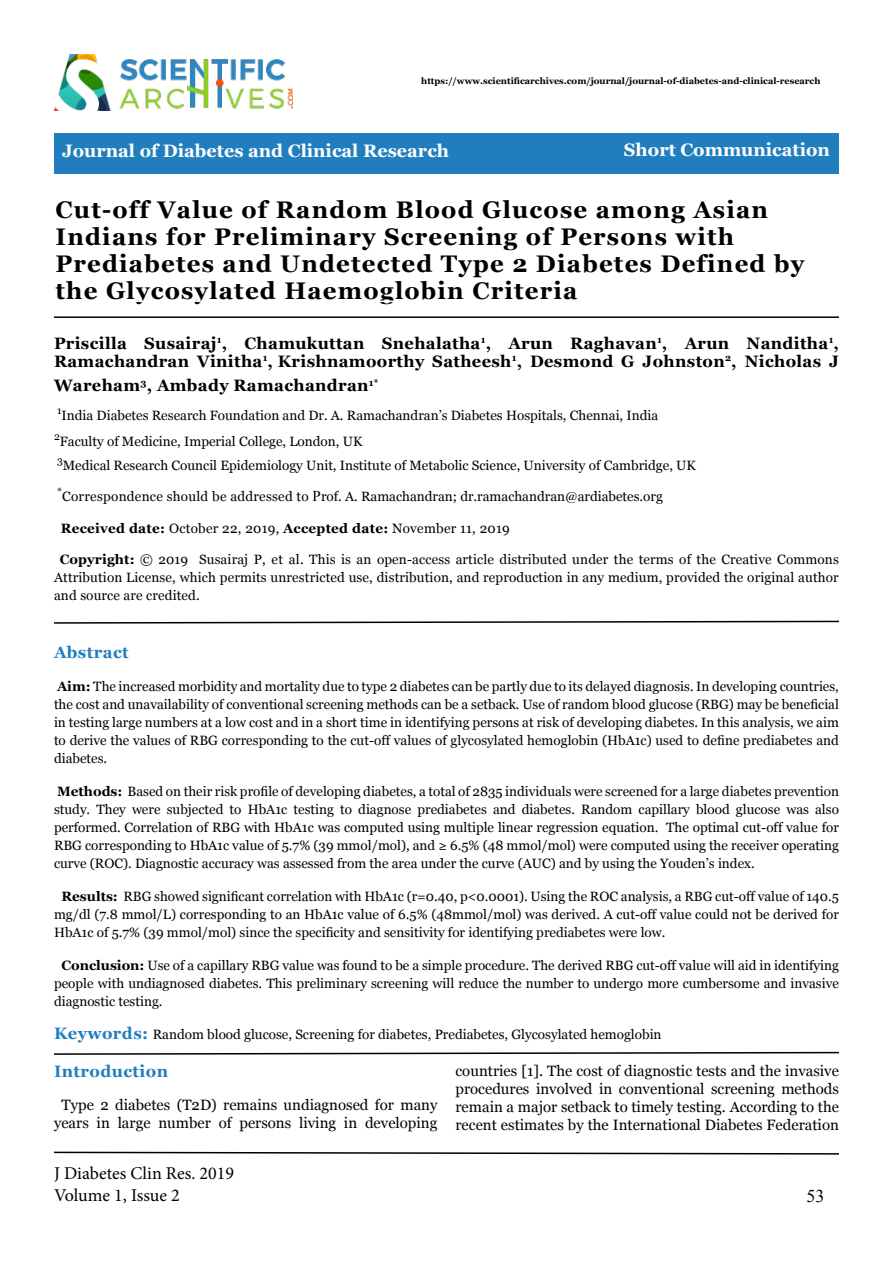
<style>
.page{position:relative;width:893px;height:1263px;background:#fff}
.page>*{position:absolute;margin:0;border:0;box-sizing:border-box;transform-origin:0 0}
.t1{font:700 24px/27px "Georgia";letter-spacing:.05em;color:#000}
.t2{font:700 18px "Georgia";color:#fff}
.t3{font:18px/21.6px "Minion Pro";color:#000}
.t4{font:18px "Times New Roman";color:#000}
.t5{font:700 16.5px/18px "Georgia";letter-spacing:.02em;color:#000}
.t6{font:700 16.5px "Georgia";letter-spacing:.025em;color:#207ebe}
.t7{font:15px/18px "Georgia";color:#010000;text-align:center}
.t8{font:13.5px/18px "Georgia";color:#000;text-align:justify}
.t9{font:13.5px "Georgia";letter-spacing:.02em;color:#000101}
.t10{font:700 9px "Georgia";color:#000}
.s1{color:#000101}
.s2{font-family:"Times New Roman";font-size:15px}
.s3{font-weight:700}
.s4{font-weight:700;font-size:16.5px;color:#207ebe}
</style>
<div class="page">
<div style="left:54px;top:134px;width:785px;height:40px;background:#217ebe"></div>
<img style="left:54px;top:54px;width:238px;height:56px">
<svg style="left:54px;top:1151px;width:785px;height:4px"></svg>
<hr style="left:54px;top:316px;width:785px;height:2px;background:#000101">
<svg style="left:54px;top:620px;width:785px;height:4px"></svg>
<svg style="left:54px;top:1051px;width:785px;height:4px"></svg>
<p class="t10" style="left:421px;top:75px;width:401px">https://www.scientificarchives.com/journal/journal-of-diabetes-and-clinical-research</p>
<h2 class="t2" style="left:62px;top:139px;width:388px">Journal of Diabetes and Clinical Research</h2>
<h2 class="t2" style="left:624px;top:139px;width:207px">Short Communication</h2>
<h1 class="t1" style="left:56px;top:196px;width:750px">Cut-off Value of Random Blood Glucose among Asian Indians for Preliminary Screening of Persons with Prediabetes and Undetected Type 2 Diabetes Defined by the Glycosylated Haemoglobin Criteria</h1>
<p class="t5" style="left:54px;top:334px;width:786px">Priscilla Susairaj<sup>1</sup>, Chamukuttan Snehalatha<sup>1</sup>, Arun Raghavan<sup>1</sup>, Arun Nanditha<sup>1</sup>,<br>Ramachandran Vinitha<sup>1</sup>, Krishnamoorthy Satheesh<sup>1</sup>, Desmond G Johnston<sup>2</sup>, Nicholas J</p>
<p class="t5" style="left:54px;top:377px;width:326px">Wareham<sup>3</sup>, Ambady Ramachandran<sup>1*</sup></p>
<p class="t8" style="left:54px;top:403px;width:606px;line-height:25.5px"><sup>1</sup>India Diabetes Research Foundation and Dr. A. Ramachandran’s Diabetes Hospitals, Chennai, India<br><sup>2</sup>Faculty of Medicine, Imperial College, London, UK</p>
<p class="t8" style="left:57px;top:456px;width:640px"><sup>3</sup>Medical Research Council Epidemiology Unit, Institute of Metabolic Science, University of Cambridge, UK</p>
<p class="t8" style="left:57px;top:488px;width:607px"><sup>*</sup><span class="s1">Correspondence should be addressed to</span> <span class="s2">P</span>rof. A. Ramachandran; dr.ramachandran@ardiabetes.org</p>
<p class="t9" style="left:61px;top:520px;width:451px"><span class="s3">Received date:</span> October 22, 2019, <span class="s3">Accepted date:</span> November 11, 2019</p>
<p class="t8" style="left:54px;top:551px;width:786px;text-indent:6px"><span class="s3">Copyright:</span> © 2019 Susairaj P<span class="s1">, et al</span>. This is an open-access article distributed under the terms of the Creative Commons Attribution License, which permits unrestricted use, distribution, and reproduction in any medium, provided the original author and source are credited.</p>
<p class="t6" style="left:54px;top:641px;width:76px">Abstract</p>
<p class="t8" style="left:54px;top:677px;width:786px"><span class="s3">Aim:</span> The increased morbidity and mortality due to type 2 diabetes can be partly due to its delayed diagnosis. In developing countries, the cost and unavailability of conventional screening methods can be a setback. Use of random blood glucose (RBG) may be beneficial in testing large numbers at a low cost and in a short time in identifying persons at risk of developing diabetes. In this analysis, we aim to derive the values of RBG corresponding to the cut-off values of glycosylated hemoglobin (HbA1c) used to define prediabetes and diabetes.</p>
<p class="t8" style="left:54px;top:782px;width:786px"><span class="s3">Methods:</span> Based on their risk profile of developing diabetes, a total of 2835 individuals were screened for a large diabetes prevention study. They were subjected to HbA1c testing to diagnose prediabetes and diabetes. Random capillary blood glucose was also performed. Correlation of RBG with HbA1c was computed using multiple linear regression equation. The optimal cut-off value for RBG corresponding to HbA1c value of 5.7% (39 mmol/mol), and ≥ 6.5% (48 mmol/mol) were computed using the receiver operating curve (ROC). Diagnostic accuracy was assessed from the area under the curve (AUC) and by using the Youden’s index.</p>
<p class="t8" style="left:54px;top:887px;width:786px;text-indent:8px"><span class="s3">Results:</span> RBG showed significant correlation with HbA1c (r=0.40, p&lt;0.0001). Using the ROC analysis, a RBG cut-off value of 140.5 mg/dl (7.8 mmol/L) corresponding to an HbA1c value of 6.5% (48mmol/mol) was derived. A cut-off value could not be derived for HbA1c of 5.7% (39 mmol/mol) since the specificity and sensitivity for identifying prediabetes were low.</p>
<p class="t8" style="left:54px;top:956px;width:786px;text-indent:8px"><span class="s3">Conclusion:</span> Use of a capillary RBG value was found to be a simple procedure. The derived RBG cut-off value will aid in identifying people with undiagnosed diabetes. This preliminary screening will reduce the number to undergo more cumbersome and invasive diagnostic testing.</p>
<p class="t8" style="left:54px;top:1025px;width:609px"><span class="s4">Keywords:</span> Random blood glucose, Screening for diabetes, Prediabetes, Glycosylated hemoglobin</p>
<p class="t6" style="left:54px;top:1060px;width:116px">Introduction</p>
<p class="t7" style="left:54px;top:1096px;width:385px">Type 2 diabetes (T2D) remains undiagnosed for many years in large number of persons living in developing</p>
<p class="t7" style="left:455px;top:1062px;width:385px;text-align:justify">countries [1]. The cost of diagnostic tests and the invasive procedures involved in conventional screening methods remain a major setback to timely testing. According to the recent estimates by the International Diabetes Federation</p>
<h2 class="t3" style="left:54px;top:1163px;width:182px">J Diabetes Clin Res. 2019<br>Volume 1, Issue 2</h2>
<h2 class="t4" style="left:806px;top:1183px;width:19px">53</h2>
</div>
